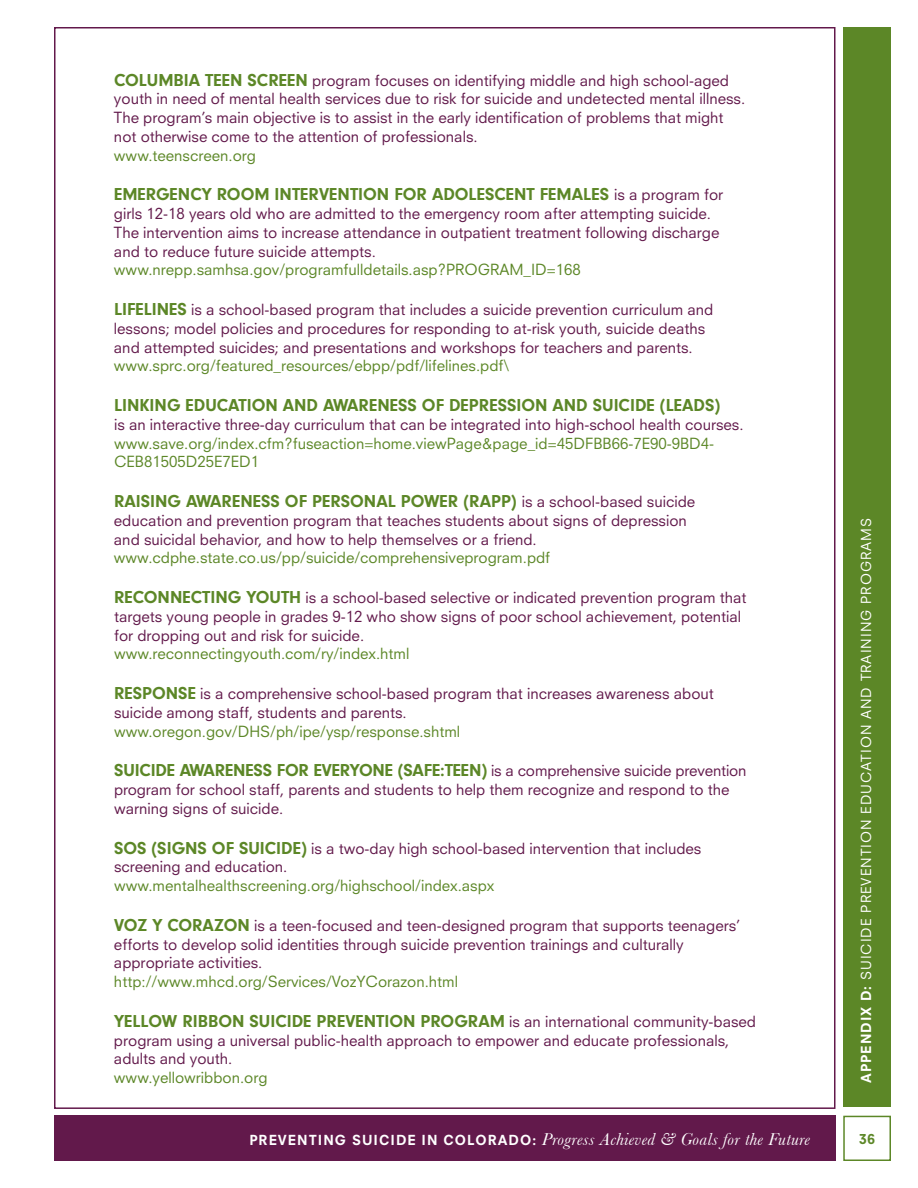
<style>
.page{position:relative;width:918px;height:1188px;background:#fff}
.page>*{position:absolute;margin:0;border:0;box-sizing:border-box;transform-origin:0 0}
.t1{font:18px "Neuzeit Bld";color:#5c8727}
.t2{font:italic 18px "Baskerville";letter-spacing:.02em;color:#fff}
.t3{font:15px/18.8px "Neuzeit S";color:#62194b}
.t4{font:15px/18.8px "Neuzeit S";color:#5c8727}
.t5{font:13.5px "Neuzeit S";letter-spacing:.075em;color:#fff}
.t6{font:800 13.5px "Neuzeit S";color:#5c8727}
.s1{color:#5c8727}
.s2{color:#62194b}
.s3{font-family:"Neuzeit Bld";font-size:18px;color:#5c8727}
.s4{font-weight:800}
.s5{font-family:"Neuzeit S";font-weight:800;font-style:normal;font-size:13.5px}
</style>
<div class="page">
<div style="left:54px;top:1116px;width:782px;height:45px;background:#62194b"></div>
<div style="left:843px;top:1116px;width:48px;height:45px;border:2px solid #5c8727"></div>
<div style="left:843px;top:27px;width:48px;height:1080px;background:#5c8727"></div>
<p class="t1" style="left:114px;top:68px;width:23px">COLUMBIA</p>
<p class="t1" style="left:205px;top:68px;width:19px">TEEN</p>
<p class="t1" style="left:248px;top:68px;width:21px">SCREEN</p>
<p class="t3" style="left:114px;top:71px;width:633px;text-indent:198px">program focuses on identifying middle and high school-aged youth in need of mental health services due to risk for suicide and undetected mental illness.<br>The program’s main objective is to assist in the early identification of problems that might not otherwise come to the attention of professionals.<br><span class="s1">www.teenscreen.org</span></p>
<p class="t1" style="left:114px;top:182px;width:21px">EMERGENCY</p>
<p class="t1" style="left:217px;top:182px;width:25px">ROOM</p>
<p class="t1" style="left:275px;top:182px;width:16px">INTERVENTION</p>
<p class="t1" style="left:394px;top:182px;width:12px">FOR</p>
<p class="t1" style="left:432px;top:182px;width:23px">ADOLESCENT</p>
<p class="t1" style="left:540px;top:182px;width:20px">FEMALES</p>
<p class="t3" style="left:114px;top:185px;width:611px;text-indent:500px">is a program for girls 12-18 years old who are admitted to the emergency room after attempting suicide.<br>The intervention aims to increase attendance in outpatient treatment following discharge and to reduce future suicide attempts. <span class="s1">www.nrepp.samhsa.gov/programfulldetails.asp?PROGRAM_ID=168</span></p>
<p class="t1" style="left:114px;top:297px;width:17px">LIFELINES</p>
<p class="t3" style="left:114px;top:300px;width:601px;text-indent:77px">is a school-based program that includes a suicide prevention curriculum and lessons; model policies and procedures for responding to at-risk youth, suicide deaths and attempted suicides; and presentations and workshops for teachers and parents. <span class="s1">www.sprc.org/featured_resources/ebpp/pdf/lifelines.pdf\</span></p>
<p class="t1" style="left:114px;top:393px;width:19px">LINKING</p>
<p class="t1" style="left:186px;top:393px;width:20px">EDUCATION</p>
<p class="t1" style="left:283px;top:393px;width:13px">AND</p>
<p class="t1" style="left:323px;top:393px;width:22px">AWARENESS</p>
<p class="t1" style="left:422px;top:393px;width:50px">OF DEPRESSION</p>
<p class="t1" style="left:553px;top:393px;width:13px">AND</p>
<p class="t1" style="left:593px;top:393px;width:19px">SUICIDE</p>
<p class="t1" style="left:660px;top:393px;width:62px">(LEADS)</p>
<p class="t4" style="left:114px;top:415px;width:631px"><span class="s2">is an interactive three-day curriculum that can be integrated into high-school health courses. </span>www.save.org/index.cfm?fuseaction=home.viewPage&amp;page_id=45DFBB66-7E90-9BD4-<br>CEB81505D25E7ED1</p>
<p class="t1" style="left:114px;top:489px;width:21px">RAISING</p>
<p class="t1" style="left:186px;top:489px;width:22px">AWARENESS</p>
<p class="t1" style="left:285px;top:489px;width:49px">OF PERSONAL</p>
<p class="t1" style="left:401px;top:489px;width:23px">POWER</p>
<p class="t3" style="left:114px;top:492px;width:583px;text-indent:349px"><span class="s3">(RAPP)</span> is a school-based suicide education and prevention program that teaches students about signs of depression and suicidal behavior, and how to help themselves or a friend. <span class="s1">www.cdphe.state.co.us/pp/suicide/comprehensiveprogram.pdf</span></p>
<p class="t1" style="left:114px;top:585px;width:23px">RECONNECTING</p>
<p class="t1" style="left:246px;top:585px;width:22px">YOUTH</p>
<p class="t3" style="left:114px;top:588px;width:634px;text-indent:191px">is a school-based selective or indicated prevention program that targets young people in grades 9-12 who show signs of poor school achievement, potential for dropping out and risk for suicide.<br><span class="s1">www.reconnectingyouth.com/ry/index.html</span></p>
<p class="t3" style="left:114px;top:684px;width:601px"><span class="s3">RESPONSE</span> is a comprehensive school-based program that increases awareness about suicide among staff, students and parents. <span class="s1">www.oregon.gov/DHS/ph/ipe/ysp/response.shtml</span></p>
<p class="t1" style="left:114px;top:758px;width:19px">SUICIDE</p>
<p class="t1" style="left:180px;top:758px;width:22px">AWARENESS</p>
<p class="t1" style="left:277px;top:758px;width:12px">FOR</p>
<p class="t1" style="left:314px;top:758px;width:20px">EVERYONE</p>
<p class="t3" style="left:114px;top:761px;width:634px;text-indent:284px"><span class="s3">(SAFE:TEEN)</span> is a comprehensive suicide prevention program for school staff, parents and students to help them recognize and respond to the warning signs of suicide.</p>
<p class="t1" style="left:114px;top:836px;width:64px">SOS (SIGNS</p>
<p class="t1" style="left:212px;top:836px;width:46px">OF SUICIDE</p>
<p class="t3" style="left:301px;top:839px;width:402px"><span class="s3">)</span> is a two-day high school-based intervention that includes</p>
<p class="t4" style="left:114px;top:857px;width:382px"><span class="s2">screening and education. </span>www.mentalhealthscreening.org/highschool/index.aspx</p>
<p class="t1" style="left:114px;top:913px;width:78px">VOZ Y CORAZON</p>
<p class="t3" style="left:114px;top:916px;width:628px;text-indent:140px">is a teen-focused and teen-designed program that supports teenagers’ efforts to develop solid identities through suicide prevention trainings and culturally appropriate activities.<br><span class="s1">http://www.mhcd.org/Services/VozYCorazon.html</span></p>
<p class="t1" style="left:114px;top:1009px;width:22px">YELLOW</p>
<p class="t1" style="left:182px;top:1009px;width:22px">RIBBON</p>
<p class="t1" style="left:250px;top:1009px;width:19px">SUICIDE</p>
<p class="t1" style="left:317px;top:1009px;width:21px">PREVENTION</p>
<p class="t1" style="left:421px;top:1009px;width:23px">PROGRAM</p>
<p class="t3" style="left:114px;top:1012px;width:644px;text-indent:395px">is an international community-based program using a universal public-health approach to empower and educate professionals, adults and youth.<br><span class="s1">www.yellowribbon.org</span></p>
<p class="t5" style="left:858px;top:1083px;width:566px;rotate:-90deg"><span class="s4">APPENDIX D:</span> Suicide prevention EDUCATION AND TRAINING PROGRAMS</p>
<p class="t2" style="left:249px;top:1128px;width:562px"><span class="s5">PREVENTING SUICIDE IN COLORADO:</span> Progress Achieved &amp; Goals for the Future</p>
<p class="t6" style="left:859px;top:1131px;width:18px">36</p>
</div>
